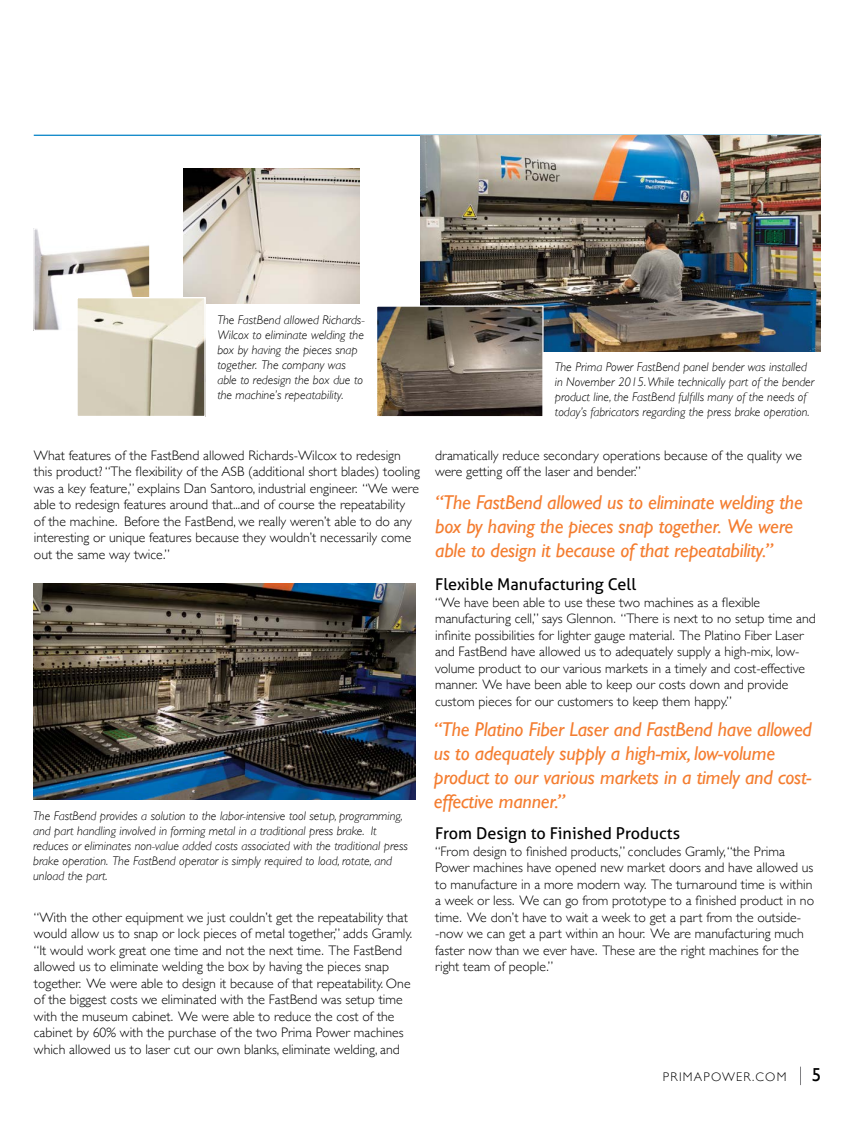
<style>
.page{position:relative;width:855px;height:1125px;background:#fff}
.page>*{position:absolute;margin:0;border:0;box-sizing:border-box;transform-origin:0 0}
.t1{font:italic 20px/24px "Gill Sans";letter-spacing:-.01em;color:#f47d30}
.t2{font:18.75px "Gill Sans";color:#000}
.t3{font:16.25px "Aller";color:#000}
.t4{font:300 13.75px/16.5px "Gill Sans";color:#000}
.t5{font:italic 300 12.5px/15px "Gill Sans";color:#000}
.t6{font:300 12.5px "Gill Sans";letter-spacing:.1em;color:#000}
</style>
<div class="page">
<svg style="left:800px;top:1067px;width:1px;height:18px"></svg>
<hr style="left:34px;top:135px;width:787px;height:1px;background:#0081c6">
<img style="left:420px;top:136px;width:401px;height:215px">
<img style="left:378px;top:307px;width:164px;height:108px">
<div style="left:376px;top:305px;width:168px;height:112px;border:1px solid #fff"></div>
<img style="left:34px;top:583px;width:381px;height:216px">
<img style="left:183px;top:169px;width:177px;height:135px">
<img style="left:35px;top:230px;width:113px;height:99px">
<div style="left:33px;top:228px;width:117px;height:103px;border:1px solid #fff"></div>
<img style="left:78px;top:299px;width:126px;height:116px">
<div style="left:76px;top:297px;width:130px;height:120px;border:1px solid #fff"></div>
<p class="t5" style="left:217px;top:312px;width:149px">The FastBend allowed Richards-<br>Wilcox to eliminate welding the box by having the pieces snap together. The company was able to redesign the box due to the machine’s repeatability.</p>
<p class="t4" style="left:34px;top:446px;width:388px">What features of the FastBend allowed Richards-Wilcox to redesign this product? “The flexibility of the ASB (additional short blades) tooling was a key feature,” explains Dan Santoro, industrial engineer. “We were able to redesign features around that...and of course the repeatability<br>of the machine. Before the FastBend, we really weren’t able to do any interesting or unique features because they wouldn’t necessarily come out the same way twice.”</p>
<p class="t5" style="left:33px;top:808px;width:376px">The FastBend provides a solution to the labor-intensive tool setup, programming, and part handling involved in forming metal in a traditional press brake. It reduces or eliminates non-value added costs associated with the traditional press brake operation. The FastBend operator is simply required to load, rotate, and unload the part.</p>
<p class="t4" style="left:34px;top:908px;width:380px">“With the other equipment we just couldn’t get the repeatability that would allow us to snap or lock pieces of metal together,” adds Gramly. “It would work great one time and not the next time. The FastBend allowed us to eliminate welding the box by having the pieces snap together. We were able to design it because of that repeatability. One of the biggest costs we eliminated with the FastBend was setup time with the museum cabinet. We were able to reduce the cost of the cabinet by 60% with the purchase of the two Prima Power machines which allowed us to laser cut our own blanks, eliminate welding, and</p>
<p class="t5" style="left:555px;top:360px;width:261px">The Prima Power FastBend panel bender was installed in November 2015. While technically part of the bender product line, the FastBend fulfills many of the needs of today’s fabricators regarding the press brake operation.</p>
<p class="t4" style="left:435px;top:446px;width:368px">dramatically reduce secondary operations because of the quality we were getting off the laser and bender.”</p>
<h1 class="t1" style="left:435px;top:490px;width:369px">“The FastBend allowed us to eliminate welding the box by having the pieces snap together. We were able to design it because of that repeatability.”</h1>
<p class="t3" style="left:435px;top:574px;width:203px">Flexible Manufacturing Cell</p>
<p class="t4" style="left:435px;top:593px;width:382px">“We have been able to use these two machines as a flexible manufacturing cell,” says Glennon. “There is next to no setup time and infinite possibilities for lighter gauge material. The Platino Fiber Laser and FastBend have allowed us to adequately supply a high-mix, low&shy;volume product to our various markets in a timely and cost-effective manner. We have been able to keep our costs down and provide custom pieces for our customers to keep them happy.”</p>
<h1 class="t1" style="left:434px;top:718px;width:380px">“The Platino Fiber Laser and FastBend have allowed us to adequately supply a high-mix, low-volume product to our various markets in a timely and cost&shy;effective manner.”</h1>
<p class="t3" style="left:435px;top:823px;width:246px">From Design to Finished Products</p>
<p class="t4" style="left:435px;top:842px;width:380px">“From design to finished products,” concludes Gramly, “the Prima Power machines have opened new market doors and have allowed us to manufacture in a more modern way. The turnaround time is within a week or less. We can go from prototype to a finished product in no time. We don’t have to wait a week to get a part from the outside--now we can get a part within an hour. We are manufacturing much faster now than we ever have. These are the right machines for the right team of people.”</p>
<p class="t6" style="left:663px;top:1067px;width:125px">PRIMAPOWER.COM</p>
<h2 class="t2" style="left:812px;top:1064px;width:11px">5</h2>
</div>
